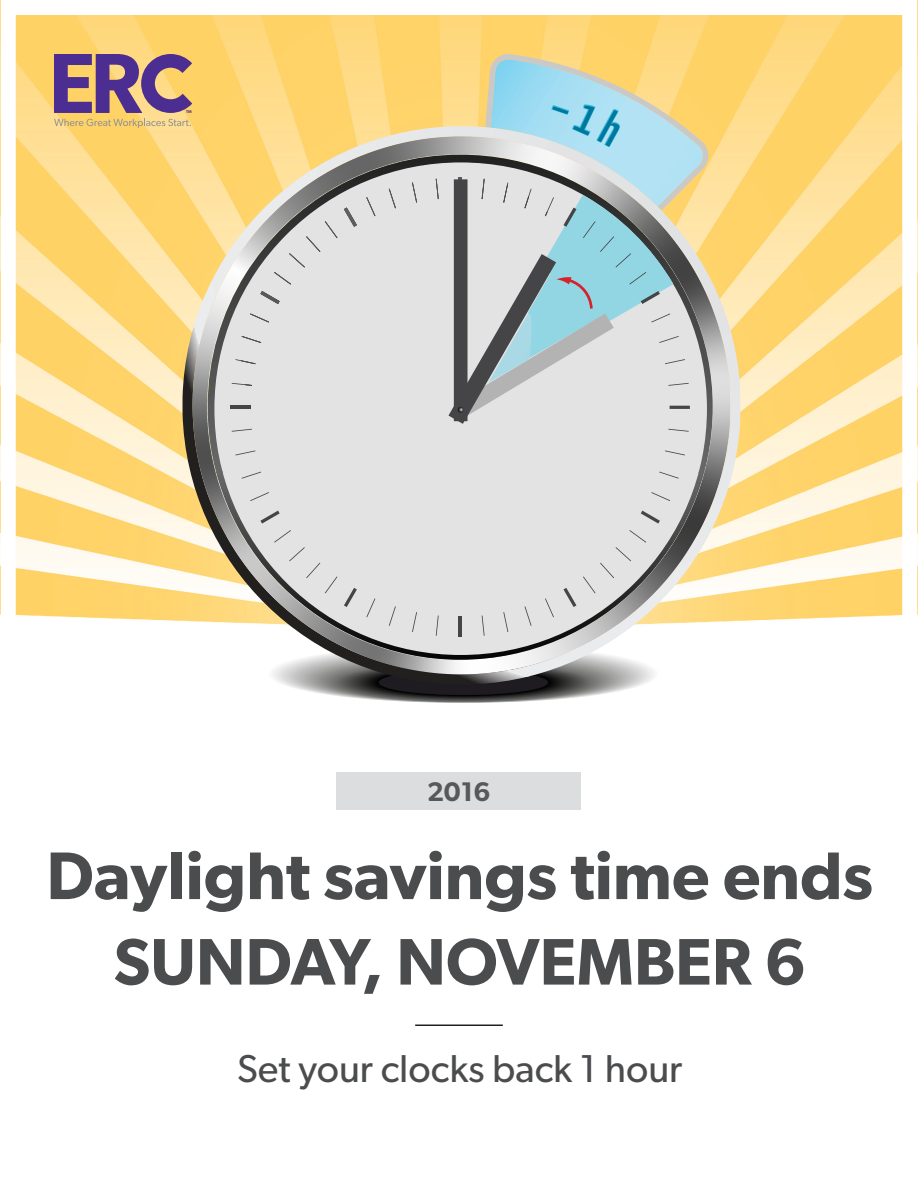
<style>
.page{position:relative;width:918px;height:1188px;background:#fff}
.page>*{position:absolute;margin:0;border:0;box-sizing:border-box;transform-origin:0 0}
.t1{font:600 67.5px "Gibson";color:#4b4c4d}
.t2{font:600 66px "Gibson";color:#4b4c4d}
.t3{font:39px "Gibson";color:#4b4c4d}
.t4{font:600 27px "Gibson";color:#57585a}
</style>
<div class="page">
<div style="left:333px;top:663px;width:261px;height:39px;background:#6a6a69;border-radius:50%"></div>
<div style="left:342px;top:664px;width:243px;height:37px;background:#565655;border-radius:50%"></div>
<div style="left:349px;top:665px;width:229px;height:35px;background:#444;border-radius:50%"></div>
<div style="left:356px;top:666px;width:215px;height:33px;background:#333332;border-radius:50%"></div>
<div style="left:362px;top:667px;width:202px;height:31px;background:#212120;border-radius:50%"></div>
<div style="left:369px;top:668px;width:189px;height:29px;background:#0f0f0f;border-radius:50%"></div>
<div style="left:376px;top:669px;width:175px;height:27px;background:#080808;border-radius:50%"></div>
<div style="left:379px;top:670px;width:169px;height:25px;background:#1f1c21;border-radius:50%"></div>
<img style="left:0;top:0;width:918px;height:621px">
<hr style="left:415px;top:1024px;width:88px;height:2px;background:#231f20">
<div style="left:336px;top:773px;width:245px;height:37px;background:#dcdddf"></div>
<svg style="left:54px;top:119px;width:137px;height:9px"></svg>
<svg style="left:54px;top:54px;width:138px;height:59px;background:#916e86"></svg>
<svg style="left:183px;top:126px;width:557px;height:559px"></svg>
<img style="left:320px;top:136px;width:128px;height:19px">
<svg style="left:208px;top:155px;width:505px;height:505px;background:#d6d4cd"></svg>
<hr style="left:230px;top:406px;width:21px;height:3px;background:#454547">
<svg style="left:232px;top:429px;width:20px;height:3px"></svg>
<svg style="left:235px;top:450px;width:20px;height:5px"></svg>
<svg style="left:242px;top:472px;width:19px;height:7px"></svg>
<svg style="left:250px;top:492px;width:19px;height:9px"></svg>
<svg style="left:260px;top:511px;width:20px;height:13px"></svg>
<svg style="left:274px;top:530px;width:63px;height:63px;background:#d8d8d8"></svg>
<svg style="left:344px;top:588px;width:13px;height:19px"></svg>
<svg style="left:366px;top:598px;width:9px;height:19px"></svg>
<svg style="left:389px;top:606px;width:7px;height:20px"></svg>
<svg style="left:412px;top:612px;width:5px;height:20px"></svg>
<svg style="left:436px;top:616px;width:3px;height:20px"></svg>
<hr style="left:459px;top:617px;width:3px;height:20px;background:#454547">
<svg style="left:482px;top:616px;width:3px;height:20px"></svg>
<svg style="left:503px;top:612px;width:5px;height:20px"></svg>
<svg style="left:525px;top:606px;width:7px;height:20px"></svg>
<svg style="left:545px;top:598px;width:9px;height:19px"></svg>
<svg style="left:563px;top:588px;width:13px;height:19px"></svg>
<svg style="left:641px;top:511px;width:19px;height:13px"></svg>
<svg style="left:651px;top:492px;width:19px;height:9px"></svg>
<svg style="left:659px;top:472px;width:20px;height:7px"></svg>
<svg style="left:665px;top:450px;width:20px;height:5px"></svg>
<img style="left:436px;top:179px;width:3px;height:20px">
<img style="left:412px;top:183px;width:5px;height:20px">
<img style="left:389px;top:189px;width:7px;height:19px">
<img style="left:366px;top:197px;width:9px;height:19px">
<img style="left:344px;top:208px;width:13px;height:19px">
<svg style="left:274px;top:221px;width:63px;height:64px;background:#d3d3d3"></svg>
<img style="left:274px;top:272px;width:17px;height:13px">
<img style="left:260px;top:291px;width:20px;height:13px">
<img style="left:250px;top:314px;width:19px;height:8px">
<img style="left:242px;top:336px;width:19px;height:7px">
<svg style="left:235px;top:359px;width:20px;height:5px"></svg>
<img style="left:241px;top:360px;width:14px;height:4px">
<svg style="left:232px;top:383px;width:20px;height:3px"></svg>
<svg style="left:583px;top:530px;width:64px;height:66px;background:#d5d5d5"></svg>
<svg style="left:448px;top:54px;width:260px;height:378px;background:#becac3"></svg>
<p class="t4" style="left:427px;top:775px;width:65px">2016</p>
<p class="t1" style="left:46px;top:835px;width:828px">Daylight savings time ends</p>
<p class="t2" style="left:114px;top:922px;width:694px">SUNDAY, NOVEMBER 6</p>
<p class="t3" style="left:237px;top:1045px;width:447px">Set your clocks back 1 hour</p>
</div>
